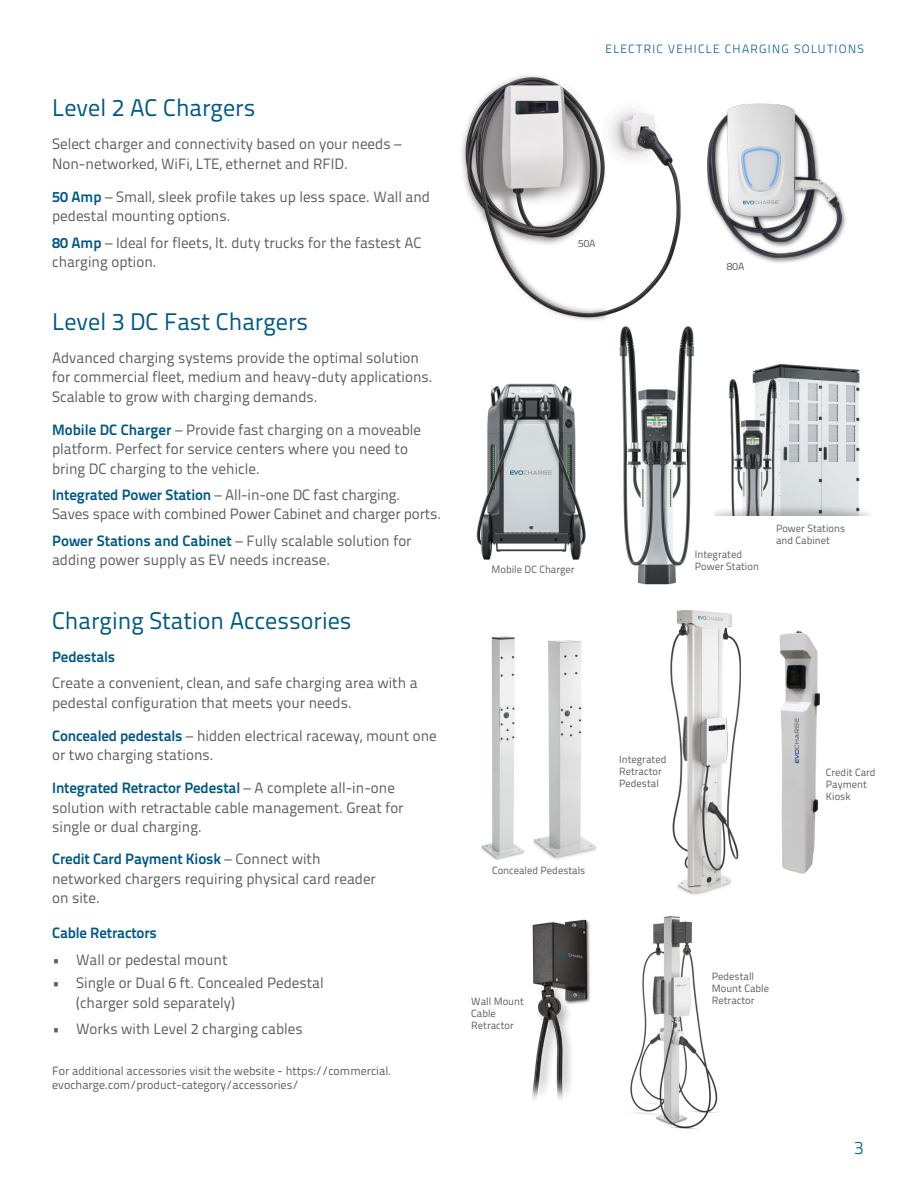
<style>
.page{position:relative;width:918px;height:1188px;background:#fff}
.page>*{position:absolute;margin:0;border:0;box-sizing:border-box;transform-origin:0 0}
.t1{font:24px "Titillium Text 22 L";color:#005884}
.t2{font:300 18px "Titillium Web";color:#005884}
.t3{font:15px/19.5px "Titillium Text 22 L";color:#5d5d60}
.t4{font:700 15px "Titillium Text 22 L";letter-spacing:-.01em;color:#005884}
.t5{font:12px/14.4px "Titillium Text 22 L";color:#5d5d60}
.t6{font:300 12px "Titillium Web";letter-spacing:.11em;color:#005884}
.t7{font:10.5px/12px "Titillium Text 22 L";color:#5d5d60}
.s1{font-weight:700;color:#005884}
.s2{font-family:"Titillium"}
</style>
<div class="page">
<img style="left:707px;top:103px;width:139px;height:160px">
<img style="left:462px;top:75px;width:219px;height:246px">
<img style="left:476px;top:383px;width:110px;height:177px">
<img style="left:715px;top:364px;width:156px;height:151px">
<img style="left:619px;top:326px;width:76px;height:259px">
<img style="left:779px;top:631px;width:41px;height:243px">
<img style="left:481px;top:636px;width:116px;height:224px">
<img style="left:670px;top:610px;width:71px;height:285px">
<img style="left:630px;top:916px;width:88px;height:213px">
<img style="left:532px;top:919px;width:58px;height:181px">
<h1 class="t1" style="left:52px;top:90px;width:205px">Level 2 AC Chargers</h1>
<p class="t3" style="left:52px;top:133px;width:351px">Select charger and connectivity based on your needs –<br>Non-networked, WiFi, LTE, ethernet and RFID.</p>
<p class="t3" style="left:52px;top:186px;width:379px"><span class="s1">50 Amp</span> – Small, sleek profile takes up less space. Wall and pedestal mounting options.</p>
<p class="t3" style="left:52px;top:232px;width:371px"><span class="s1">80 Amp</span> – Ideal for fleets, lt. duty trucks for the fastest AC charging option.</p>
<h1 class="t1" style="left:52px;top:303px;width:258px">Level 3 DC Fast Chargers</h1>
<p class="t3" style="left:52px;top:347px;width:382px">Advanced charging systems provide the optimal solution for commercial fleet, medium and heavy-duty applications.<br>Scalable to grow with charging demands.</p>
<p class="t3" style="left:52px;top:419px;width:371px"><span class="s1">Mobile DC Charger</span> – Provide fast charging on a moveable platform. Perfect for service centers where you need to bring DC charging to the vehicle.</p>
<p class="t3" style="left:52px;top:484px;width:390px"><span class="s1">Integrated Power Station</span> – All-in-one DC fast charging.<br>Saves space with combined Power Cabinet and charger ports.</p>
<p class="t3" style="left:52px;top:530px;width:361px"><span class="s1">Power Stations and Cabinet</span> – Fully scalable solution for adding power supply as EV needs increase.</p>
<h1 class="t1" style="left:52px;top:603px;width:301px">Charging Station Accessories</h1>
<p class="t4" style="left:52px;top:645px;width:65px">Pedestals</p>
<p class="t3" style="left:52px;top:673px;width:367px">Create a convenient, clean, and safe charging area with a pedestal configuration that meets your needs.</p>
<p class="t3" style="left:52px;top:725px;width:386px"><span class="s1">Concealed pedestals</span> – hidden electrical raceway, mount one or two charging stations.</p>
<p class="t3" style="left:52px;top:778px;width:353px"><span class="s1">Integrated Retractor Pedestal</span> – A complete all-in-one solution with retractable cable management. Great for single or dual charging.</p>
<p class="t3" style="left:52px;top:848px;width:325px"><span class="s1">Credit Card Payment Kiosk</span> – <span class="s2">C</span>onnect with networked chargers requiring physical card reader on site.</p>
<p class="t4" style="left:52px;top:922px;width:106px">Cable Retractors</p>
<p class="t3" style="left:52px;top:949px;width:177px">• Wall or pedestal mount</p>
<p class="t3" style="left:76px;top:973px;width:249px;text-indent:-24px">• Single or Dual 6 ft. Concealed Pedestal (charger sold separately)</p>
<p class="t3" style="left:52px;top:1018px;width:252px">• Works with Level 2 charging cables</p>
<p class="t5" style="left:52px;top:1063px;width:341px">For additional accessories visit the website - https://commercial. evocharge.com/product-category/accessories/</p>
<p class="t6" style="left:605px;top:40px;width:260px">ELECTRIC VEHICLE CHARGING SOLUTIONS</p>
<p class="t7" style="left:578px;top:236px;width:19px">50A</p>
<p class="t7" style="left:727px;top:260px;width:19px">80A</p>
<p class="t7" style="left:492px;top:563px;width:85px">Mobile DC Charger</p>
<p class="t7" style="left:695px;top:548px;width:66px">Integrated<br>Power Station</p>
<p class="t7" style="left:776px;top:521px;width:71px">Power Stations and Cabinet</p>
<p class="t7" style="left:492px;top:864px;width:95px">Concealed Pedestals</p>
<p class="t7" style="left:619px;top:753px;width:49px">Integrated<br>Retractor<br>Pedestal</p>
<p class="t7" style="left:471px;top:995px;width:54px">Wall Mount<br>Cable<br>Retractor</p>
<p class="t7" style="left:712px;top:970px;width:59px">Pedestall<br>Mount Cable<br>Retractor</p>
<p class="t7" style="left:826px;top:766px;width:51px">Credit Card<br>Payment<br>Kiosk</p>
<p class="t2" style="left:854px;top:1135px;width:12px">3</p>
</div>
